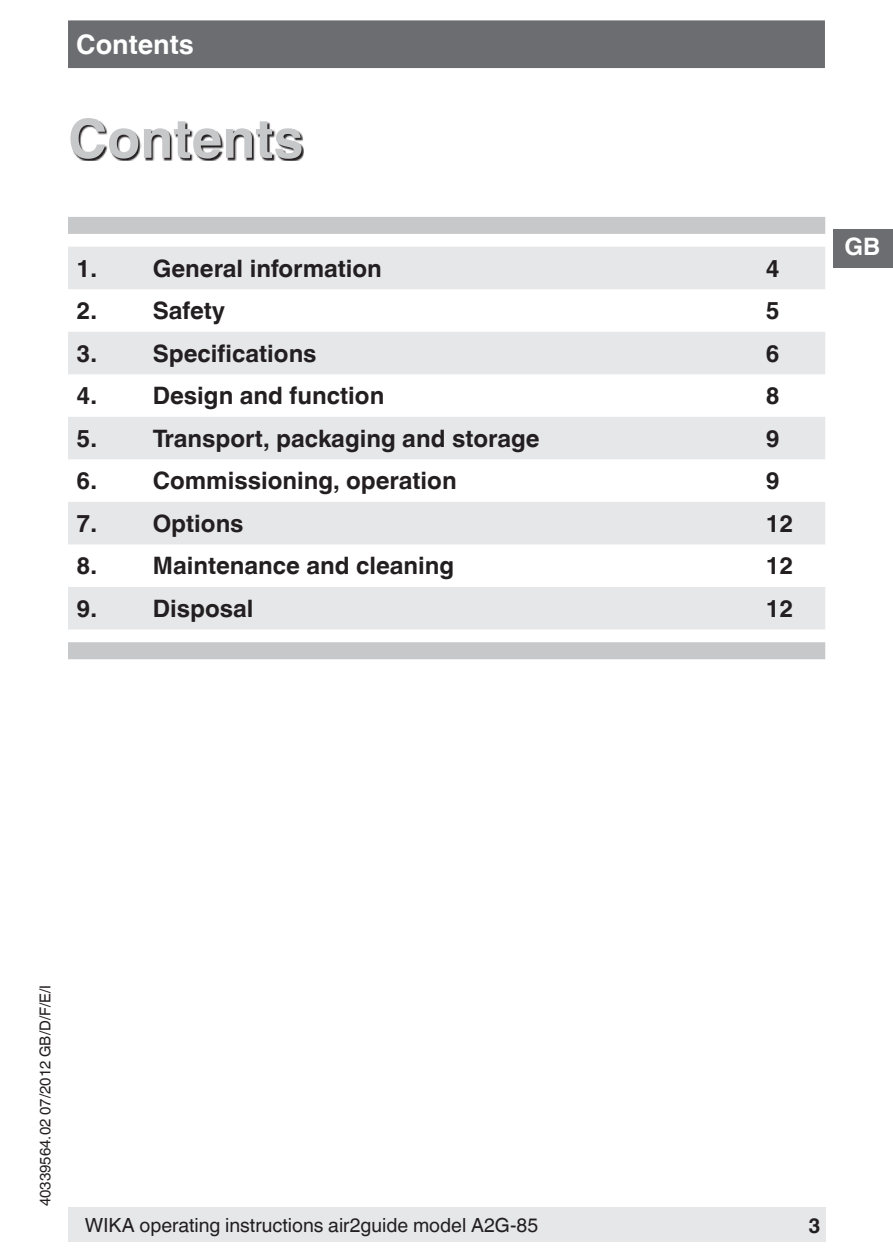
<style>
.page{position:relative;width:893px;height:1259px;background:#fff}
.page>*{position:absolute;margin:0;border:0;box-sizing:border-box;transform-origin:0 0}
.t1{font:700 54px "Helvetica World";color:#c7c8ca}
.t2{font:700 27px "Helvetica World";color:#fff}
.t3{font:700 24px "Helvetica World";color:#231f20}
.t4{font:700 24px "Helvetica World";color:#fff}
.t5{font:700 21px "Helvetica World";color:#231f20}
.t6{font:19.5px "Helvetica World";color:#231f20}
.t7{font:15px "Helvetica World";color:#231f20}
</style>
<div class="page">
<div style="left:68px;top:1208px;width:758px;height:34px;background:#e6e7e9"></div>
<div style="left:68px;top:20px;width:757px;height:48px;background:#6c6d70;border:3px solid #6c6d70"></div>
<div style="left:833px;top:229px;width:60px;height:38px;background:#6c6d70"></div>
<svg style="left:68px;top:217px;width:757px;height:442px;fill:#c7c8ca"></svg>
<svg style="left:68px;top:247px;width:757px;height:382px;fill:#e6e7e9"></svg>
<svg style="left:72px;top:119px;width:232px;height:41px"></svg>
<p class="t2" style="left:76px;top:29px;width:119px">Contents</p>
<h1 class="t1" style="left:68px;top:108px;width:237px">Contents</h1>
<p class="t3" style="left:77px;top:254px;width:307px">1. General information</p>
<p class="t3" style="left:766px;top:254px;width:15px">4</p>
<p class="t3" style="left:77px;top:297px;width:150px">2. Safety</p>
<p class="t3" style="left:766px;top:297px;width:15px">5</p>
<p class="t3" style="left:77px;top:339px;width:242px">3. Specifications</p>
<p class="t3" style="left:766px;top:339px;width:15px">6</p>
<p class="t3" style="left:77px;top:382px;width:309px">4. Design and function</p>
<p class="t3" style="left:766px;top:382px;width:15px">8</p>
<p class="t3" style="left:77px;top:424px;width:465px">5. Transport, packaging and storage</p>
<p class="t3" style="left:766px;top:424px;width:15px">9</p>
<p class="t3" style="left:77px;top:467px;width:382px">6. Commissioning, operation</p>
<p class="t3" style="left:766px;top:467px;width:15px">9</p>
<p class="t3" style="left:77px;top:509px;width:169px">7. Options</p>
<p class="t3" style="left:766px;top:509px;width:29px">12</p>
<p class="t3" style="left:77px;top:552px;width:379px">8. Maintenance and cleaning</p>
<p class="t3" style="left:766px;top:552px;width:29px">12</p>
<p class="t3" style="left:77px;top:594px;width:178px">9. Disposal</p>
<p class="t3" style="left:766px;top:594px;width:29px">12</p>
<p class="t4" style="left:844px;top:233px;width:37px">GB</p>
<p class="t7" style="left:36px;top:1206px;width:222px;rotate:-90deg">40339564.02 07/2012 GB/D/F/E/I</p>
<p class="t6" style="left:85px;top:1213px;width:455px">WIKA operating instructions air2guide model A2G-85</p>
<p class="t5" style="left:809px;top:1213px;width:14px">3</p>
</div>
